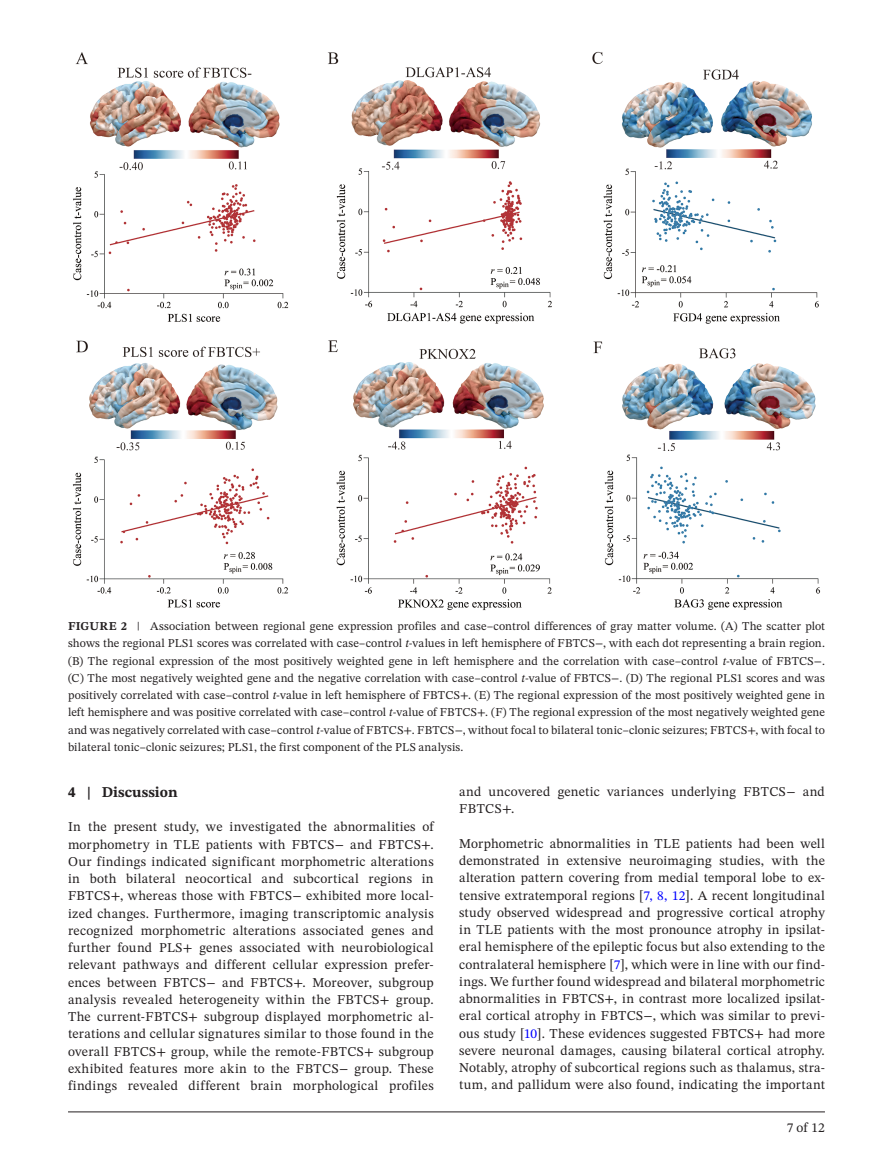
<style>
.page{position:relative;width:893px;height:1174px;background:#fff}
.page>*{position:absolute;margin:0;border:0;box-sizing:border-box;transform-origin:0 0}
.t1{font:700 15px "STIX Two Text";color:#231f20}
.t2{font:13.5px/17.2px "STIX Two Text";letter-spacing:.02em;color:#231f20;text-align:justify}
.t3{font:12px/17.2px "STIX Two Text";letter-spacing:.01em;color:#231f20;text-align:justify}
.s1{font-weight:700}
.s2{font-style:italic}
.s3{font-family:"STIX"}
.s4{color:#00f}
</style>
<div class="page">
<hr style="left:68px;top:1111px;width:757px;height:1px;background:#231f20">
<img style="left:72px;top:51px;width:749px;height:559px">
<p class="t3" style="left:68px;top:617px;width:758px"><span class="s1">FIGURE 2</span> | Association between regional gene expression profiles and case–control differences of gray matter volume. (A) The scatter plot shows the regional PLS1 scores was correlated with case–control <span class="s2">t</span>-values in left hemisphere of FBTCS<span class="s3">−</span>, with each dot representing a brain region. (B) The regional expression of the most positively weighted gene in left hemisphere and the correlation with case–control <span class="s2">t</span>-value of FBTCS<span class="s3">−</span>. (C) The most negatively weighted gene and the negative correlation with case–control <span class="s2">t</span>-value of FBTCS<span class="s3">−</span>. (D) The regional PLS1 scores and was positively correlated with case–control <span class="s2">t</span>-value in left hemisphere of FBTCS+. (E) The regional expression of the most positively weighted gene in left hemisphere and was positive correlated with case–control <span class="s2">t</span>-value of FBTCS+. (F) The regional expression of the most negatively weighted gene and was negatively correlated with case–control <span class="s2">t</span>-value of FBTCS+. FBTCS<span class="s3">−</span>, without focal to bilateral tonic–clonic seizures; FBTCS+, with focal to bilateral tonic–clonic seizures; PLS1, the first component of the PLS analysis.</p>
<p class="t1" style="left:68px;top:781px;width:111px">4 | Discussion</p>
<p class="t2" style="left:68px;top:818px;width:367px">In the present study, we investigated the abnormalities of morphometry in TLE patients with FBTCS<span class="s3">−</span> and FBTCS+.<br>Our findings indicated significant morphometric alterations in both bilateral neocortical and subcortical regions in FBTCS+, whereas those with FBTCS<span class="s3">−</span> exhibited more local&shy;ized changes. Furthermore, imaging transcriptomic analysis recognized morphometric alterations associated genes and further found PLS+ genes associated with neurobiological relevant pathways and different cellular expression prefer&shy;ences between FBTCS<span class="s3">−</span> and FBTCS+. Moreover, subgroup analysis revealed heterogeneity within the FBTCS+ group.<br>The current-FBTCS+ subgroup displayed morphometric al&shy;terations and cellular signatures similar to those found in the overall FBTCS+ group, while the remote-FBTCS+ subgroup exhibited features more akin to the FBTCS<span class="s3">−</span> group. These findings revealed different brain morphological profiles</p>
<p class="t2" style="left:459px;top:782px;width:367px">and uncovered genetic variances underlying FBTCS<span class="s3">−</span> and<br>FBTCS+.</p>
<p class="t2" style="left:459px;top:834px;width:367px">Morphometric abnormalities in TLE patients had been well demonstrated in extensive neuroimaging studies, with the alteration pattern covering from medial temporal lobe to ex&shy;tensive extratemporal regions [<span class="s4">7, 8, 12</span>]. A recent longitudinal study observed widespread and progressive cortical atrophy in TLE patients with the most pronounce atrophy in ipsilat&shy;eral hemisphere of the epileptic focus but also extending to the contralateral hemisphere [<span class="s4">7</span>], which were in line with our find&shy;ings. We further found widespread and bilateral morphometric abnormalities in FBTCS+, in contrast more localized ipsilat&shy;eral cortical atrophy in FBTCS<span class="s3">−</span>, which was similar to previ&shy;ous study [<span class="s4">10</span>]. These evidences suggested FBTCS+ had more severe neuronal damages, causing bilateral cortical atrophy.<br>Notably, atrophy of subcortical regions such as thalamus, stra&shy;tum, and pallidum were also found, indicating the important</p>
<p class="t2" style="left:787px;top:1119px;width:40px">7 of 12</p>
</div>
